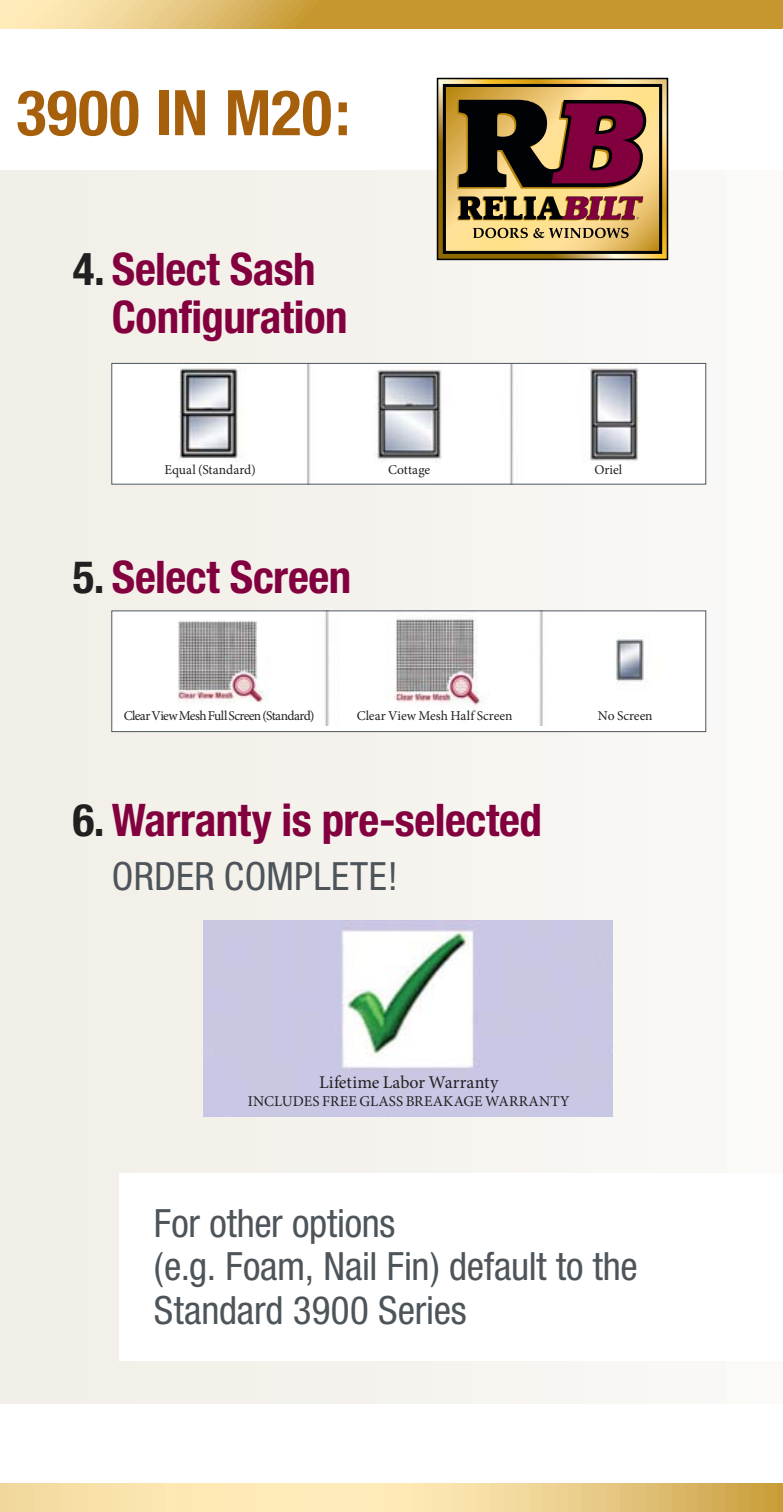
<style>
.page{position:relative;width:783px;height:1512px;background:#fff}
.page>*{position:absolute;margin:0;border:0;box-sizing:border-box;transform-origin:0 0}
.t1{font:700 condensed 63px "Helvetica Neue";letter-spacing:.005em;color:#a6600b}
.t2{font:700 condensed 45px/48px "Helvetica Neue";letter-spacing:-.01em;color:#83003f}
.t3{font:condensed 39px/43.5px "Helvetica Neue";color:#4d555b}
.t4{font:18px "Minion Pro";letter-spacing:.005em;color:#231f20}
.t5{font:15px "Minion Pro";letter-spacing:.01em;color:#231f20}
.t6{font:13.5px "Minion Pro";letter-spacing:-.01em;color:#231f20}
.t7{font:13.5px "Minion Pro";letter-spacing:-.045em;color:#231f20}
.s1{color:#231f20}
</style>
<div class="page">
<svg style="left:0;top:0;width:783px;height:28px;background:#d3ab51"></svg>
<div style="left:0;top:171px;width:783px;height:1233px;background:#f5f2ed"></div>
<img style="left:204px;top:920px;width:408px;height:196px">
<img style="left:113px;top:365px;width:591px;height:118px">
<div style="left:111px;top:363px;width:595px;height:122px;border:1px solid #4d555b"></div>
<div style="left:112px;top:611px;width:594px;height:121px;background:#fff"></div>
<img style="left:177px;top:612px;width:467px;height:113px">
<div style="left:111px;top:610px;width:595px;height:122px;border:1px solid #4d555b"></div>
<svg style="left:437px;top:78px;width:231px;height:182px;background:#936d47"></svg>
<div style="left:119px;top:1173px;width:664px;height:188px;background:#fff"></div>
<svg style="left:0;top:1484px;width:783px;height:28px;background:#f1d799"></svg>
<h1 class="t1" style="left:16px;top:90px;width:336px">3900 IN M20:</h1>
<p class="t2" style="left:112px;top:251px;width:237px;text-indent:-39px"><span class="s1">4.</span> Select Sash<br>Configuration</p>
<p class="t6" style="left:164px;top:464px;width:93px">Equal (Standard)</p>
<p class="t6" style="left:388px;top:464px;width:44px">Cottage</p>
<p class="t6" style="left:594px;top:464px;width:29px">Oriel</p>
<p class="t2" style="left:73px;top:558px;width:280px"><span class="s1">5.</span> Select Screen</p>
<p class="t7" style="left:124px;top:710px;width:192px">Clear View Mesh Full Screen (Standard)</p>
<p class="t6" style="left:357px;top:710px;width:157px">Clear View Mesh Half Screen</p>
<p class="t2" style="left:73px;top:801px;width:471px"><span class="s1">6.</span> Warranty is pre-selected</p>
<p class="t3" style="left:112px;top:859px;width:288px">ORDER COMPLETE!</p>
<p class="t6" style="left:598px;top:710px;width:56px">No Screen</p>
<p class="t4" style="left:319px;top:1075px;width:181px">Lifetime Labor Warranty</p>
<p class="t5" style="left:248px;top:1095px;width:323px">INCLUDES FREE GLASS BREAKAGE WARRANTY</p>
<p class="t3" style="left:154px;top:1206px;width:485px">For other options<br>(e.g. Foam, Nail Fin) default to the<br>Standard 3900 Series</p>
</div>
